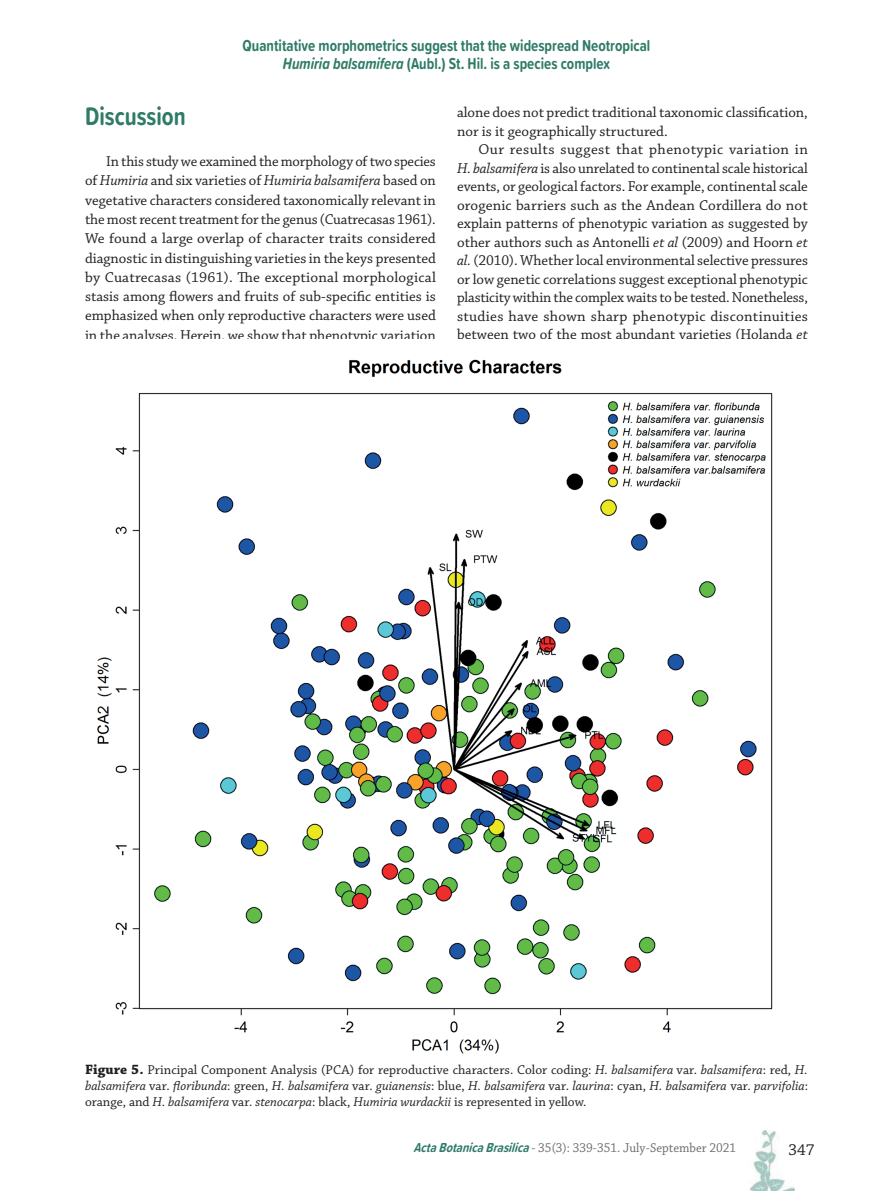
<style>
.page{position:relative;width:893px;height:1191px;background:#fff}
.page>*{position:absolute;margin:0;border:0;box-sizing:border-box;transform-origin:0 0}
.t1{font:700 26.4px "Proxima Soft Cond";color:#2f7b67;scale:.91 1}
.t2{font:700 16.5px/18px "Proxima Soft Cond";color:#2f7b67;text-align:center;scale:.91 1}
.t3{font:16.5px "Chaparral Pro";color:#231f20}
.t4{font:15px/18.5px "Chaparral Pro";color:#231f20;text-align:justify}
.t5{font:13.5px/16.2px "Chaparral Pro";color:#231f20;text-align:justify}
.t6{font:13.5px "Chaparral Pro";color:#6c6d70;scale:.95 1}
.s1{font-style:italic}
.s2{font-weight:700;font-size:14.25px}
.s3{font-family:"Proxima Soft Cond";font-weight:700;font-style:italic;color:#2f7b67}
</style>
<div class="page">
<img style="left:749px;top:1130px;width:45px;height:61px">
<img style="left:97px;top:359px;width:676px;height:695px">
<p class="t2" style="left:243px;top:36px;width:450px">Quantitative morphometrics suggest that the widespread Neotropical<br><span class="s1">Humiria balsamifera</span> (Aubl.) St. Hil. is a species complex</p>
<h1 class="t1" style="left:85px;top:97px;width:112px">Discussion</h1>
<p class="t4" style="left:85px;top:152px;width:352px;line-height:19.4px;text-indent:21px">In this study we examined the morphology of two species of <span class="s1">Humiria</span> and six varieties of <span class="s1">Humiria balsamifera</span> based on vegetative characters considered taxonomically relevant in the most recent treatment for the genus (Cuatrecasas 1961).<br>We found a large overlap of character traits considered diagnostic in distinguishing varieties in the keys presented by Cuatrecasas (1961). The exceptional morphological stasis among flowers and fruits of sub-specific entities is emphasized when only reproductive characters were used in the analyses. Herein, we show that phenotypic variation</p>
<p class="t4" style="left:457px;top:104px;width:352px">alone does not predict traditional taxonomic classification, nor is it geographically structured.</p>
<p class="t4" style="left:457px;top:141px;width:352px;text-indent:21px">Our results suggest that phenotypic variation in <span class="s1">H. balsamifera</span> is also unrelated to continental scale historical events, or geological factors. For example, continental scale orogenic barriers such as the Andean Cordillera do not explain patterns of phenotypic variation as suggested by other authors such as Antonelli <span class="s1">et al</span> (2009) and Hoorn <span class="s1">et al.</span> (2010). Whether local environmental selective pressures or low genetic correlations suggest exceptional phenotypic plasticity within the complex waits to be tested. Nonetheless, studies have shown sharp phenotypic discontinuities between two of the most abundant varieties (Holanda <span class="s1">et</span></p>
<p class="t5" style="left:85px;top:1061px;width:724px"><span class="s2">Figure 5.</span> Principal Component Analysis (PCA) for reproductive characters. Color coding: <span class="s1">H. balsamifera</span> var. <span class="s1">balsamifera</span>: red, <span class="s1">H. balsamifera</span> var. <span class="s1">floribunda</span>: green, <span class="s1">H. balsamifera</span> var. <span class="s1">guianensis</span>: blue, <span class="s1">H. balsamifera</span> var. <span class="s1">laurina</span>: cyan, <span class="s1">H. balsamifera</span> var. <span class="s1">parvifolia</span>: orange, and <span class="s1">H. balsamifera</span> var. <span class="s1">stenocarpa</span>: black, <span class="s1">Humiria wurdackii</span> is represented in yellow.</p>
<p class="t6" style="left:414px;top:1140px;width:341px"><span class="s3">ActaBotanicaBrasilica</span>- 35(3): 339-351. July-September 2021</p>
<p class="t3" style="left:788px;top:1141px;width:27px">347</p>
</div>
